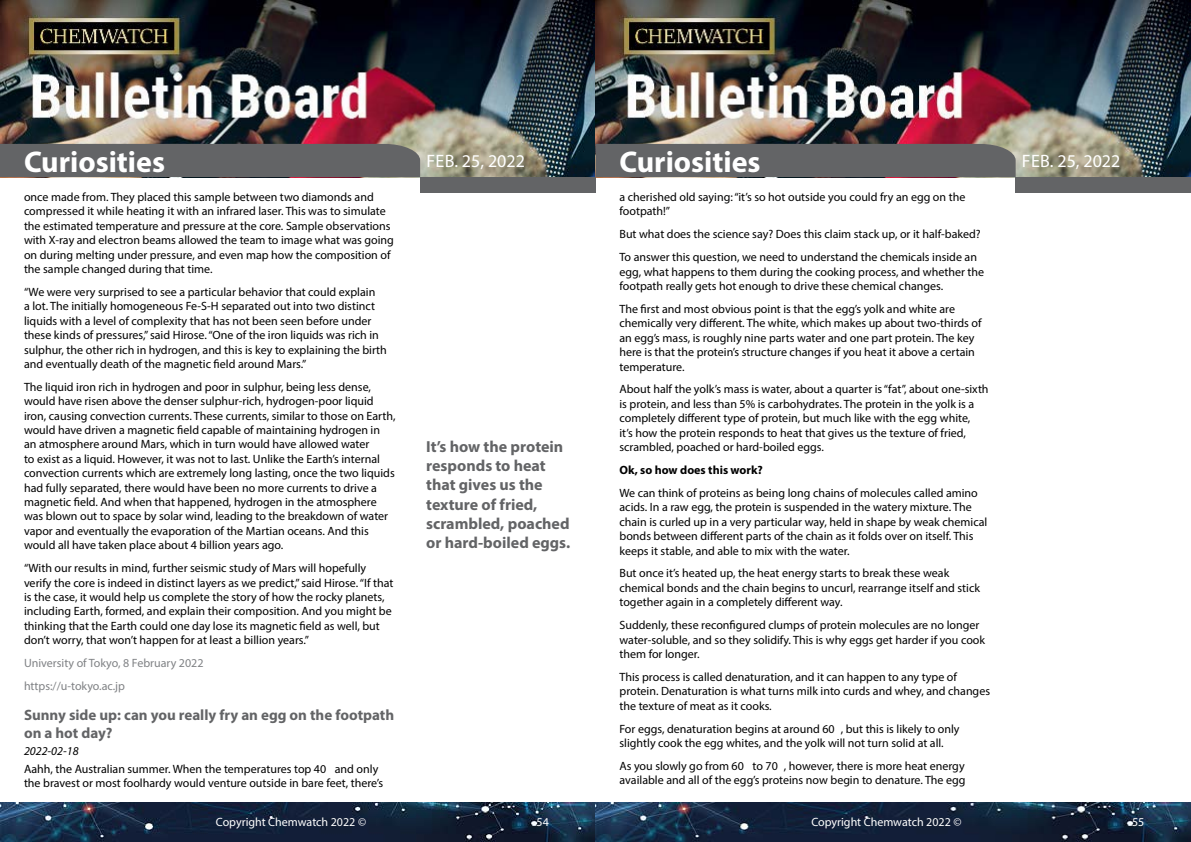
<style>
.page{position:relative;width:1191px;height:842px;background:#fff}
.page>*{position:absolute;margin:0;border:0;box-sizing:border-box;transform-origin:0 0}
.t1{font:700 30px "Myriad Pro";color:#fff}
.t2{font:18px "Myriad Pro";color:#fff}
.t3{font:700 16px/19.2px "Myriad Pro";color:#636466}
.t4{font:700 15px/18px "Myriad Pro";color:#636466}
.t5{font:12px/14.4px "Myriad Pro";color:#000}
.t6{font:12px/22.9px "Myriad Pro";color:#808285}
.t7{font:12px "Myriad Pro";color:#fff}
.t8{font:700 12px "Myriad Pro";color:#000}
.t9{font:italic 12px "Myriad Pro";color:#000}
</style>
<div class="page">
<img style="left:0;top:0;width:1191px;height:177px">
<div style="left:420px;top:177px;width:175px;height:15px;background:#636466"></div>
<div style="left:1015px;top:177px;width:176px;height:15px;background:#636466"></div>
<div style="left:0;top:144px;width:420px;height:33px;background:#636466"></div>
<div style="left:595px;top:144px;width:420px;height:33px;background:#636466"></div>
<img style="left:0;top:802px;width:1191px;height:40px">
<h1 class="t1" style="left:24px;top:142px;width:142px">Curiosities</h1>
<h1 class="t1" style="left:619px;top:142px;width:142px">Curiosities</h1>
<p class="t5" style="left:24px;top:190px;width:371px">once made from. They placed this sample between two diamonds and compressed it while heating it with an infrared laser. This was to simulate the estimated temperature and pressure at the core. Sample observations with X-ray and electron beams allowed the team to image what was going on during melting under pressure, and even map how the composition of the sample changed during that time.</p>
<p class="t5" style="left:24px;top:284px;width:364px">“We were very surprised to see a particular behavior that could explain<br>a lot. The initially homogeneous Fe-S-H separated out into two distinct liquids with a level of complexity that has not been seen before under these kinds of pressures,” said Hirose. “One of the iron liquids was rich in sulphur, the other rich in hydrogen, and this is key to explaining the birth and eventually death of the magnetic field around Mars.”</p>
<p class="t5" style="left:24px;top:379px;width:373px">The liquid iron rich in hydrogen and poor in sulphur, being less dense, would have risen above the denser sulphur-rich, hydrogen-poor liquid iron, causing convection currents. These currents, similar to those on Earth, would have driven a magnetic field capable of maintaining hydrogen in<br>an atmosphere around Mars, which in turn would have allowed water<br>to exist as a liquid. However, it was not to last. Unlike the Earth’s internal convection currents which are extremely long lasting, once the two liquids had fully separated, there would have been no more currents to drive a magnetic field. And when that happened, hydrogen in the atmosphere was blown out to space by solar wind, leading to the breakdown of water vapor and eventually the evaporation of the Martian oceans. And this would all have taken place about 4 billion years ago.</p>
<p class="t5" style="left:24px;top:561px;width:371px">“With our results in mind, further seismic study of Mars will hopefully verify the core is indeed in distinct layers as we predict,” said Hirose. “If that is the case, it would help us complete the story of how the rocky planets, including Earth, formed, and explain their composition. And you might be thinking that the Earth could one day lose its magnetic field as well, but don’t worry, that won’t happen for at least a billion years.”</p>
<p class="t6" style="left:24px;top:651px;width:181px">University of Tokyo, 8 February 2022 https://u-tokyo.ac.jp</p>
<p class="t4" style="left:24px;top:705px;width:372px">Sunny side up: can you really fry an egg on the footpath on a hot day?</p>
<p class="t9" style="left:24px;top:744px;width:56px">2022-02-18</p>
<p class="t5" style="left:24px;top:761px;width:361px">Aahh, the Australian summer. When the temperatures top 40 and only the bravest or most foolhardy would venture outside in bare feet, there’s</p>
<h2 class="t2" style="left:426px;top:149px;width:100px">Feb. 25, 2022</h2>
<h2 class="t2" style="left:1022px;top:149px;width:100px">Feb. 25, 2022</h2>
<p class="t5" style="left:619px;top:190px;width:347px">a cherished old saying: “it’s so hot outside you could fry an egg on the footpath!”</p>
<p class="t5" style="left:619px;top:223px;width:363px;line-height:22.9px">But what does the science say? Does this claim stack up, or it half-baked?<br>To answer this question, we need to understand the chemicals inside an</p>
<p class="t5" style="left:619px;top:264px;width:366px">egg, what happens to them during the cooking process, and whether the footpath really gets hot enough to drive these chemical changes.</p>
<p class="t5" style="left:619px;top:302px;width:364px">The first and most obvious point is that the egg’s yolk and white are chemically very different. The white, which makes up about two-thirds of an egg’s mass, is roughly nine parts water and one part protein. The key here is that the protein’s structure changes if you heat it above a certain temperature.</p>
<p class="t5" style="left:619px;top:382px;width:370px">About half the yolk’s mass is water, about a quarter is “fat”, about one-sixth is protein, and less than 5% is carbohydrates. The protein in the yolk is a completely different type of protein, but much like with the egg white,<br>it’s how the protein responds to heat that gives us the texture of fried, scrambled, poached or hard-boiled eggs.</p>
<p class="t8" style="left:619px;top:462px;width:145px">Ok, so how does this work?</p>
<p class="t5" style="left:619px;top:485px;width:369px">We can think of proteins as being long chains of molecules called amino acids. In a raw egg, the protein is suspended in the watery mixture. The chain is curled up in a very particular way, held in shape by weak chemical bonds between different parts of the chain as it folds over on itself. This keeps it stable, and able to mix with the water.</p>
<p class="t5" style="left:619px;top:566px;width:362px">But once it’s heated up, the heat energy starts to break these weak chemical bonds and the chain begins to uncurl, rearrange itself and stick together again in a completely different way.</p>
<p class="t5" style="left:619px;top:618px;width:367px">Suddenly, these reconfigured clumps of protein molecules are no longer water-soluble, and so they solidify. This is why eggs get harder if you cook them for longer.</p>
<p class="t5" style="left:619px;top:669px;width:372px">This process is called denaturation, and it can happen to any type of protein. Denaturation is what turns milk into curds and whey, and changes the texture of meat as it cooks.</p>
<p class="t5" style="left:619px;top:721px;width:341px">For eggs, denaturation begins at around 60 , but this is likely to only slightly cook the egg whites, and the yolk will not turn solid at all.</p>
<p class="t5" style="left:619px;top:758px;width:347px">As you slowly go from 60 to 70 , however, there is more heat energy available and all of the egg’s proteins now begin to denature. The egg</p>
<h3 class="t3" style="left:426px;top:436px;width:145px">It’s how the protein responds to heat that gives us the texture of fried, scrambled, poached or hard-boiled eggs.</h3>
<p class="t7" style="left:216px;top:815px;width:152px">Copyright Chemwatch 2022 ©</p>
<p class="t7" style="left:536px;top:815px;width:14px">54</p>
<p class="t7" style="left:811px;top:815px;width:152px">Copyright Chemwatch 2022 ©</p>
<p class="t7" style="left:1132px;top:815px;width:14px">55</p>
</div>
